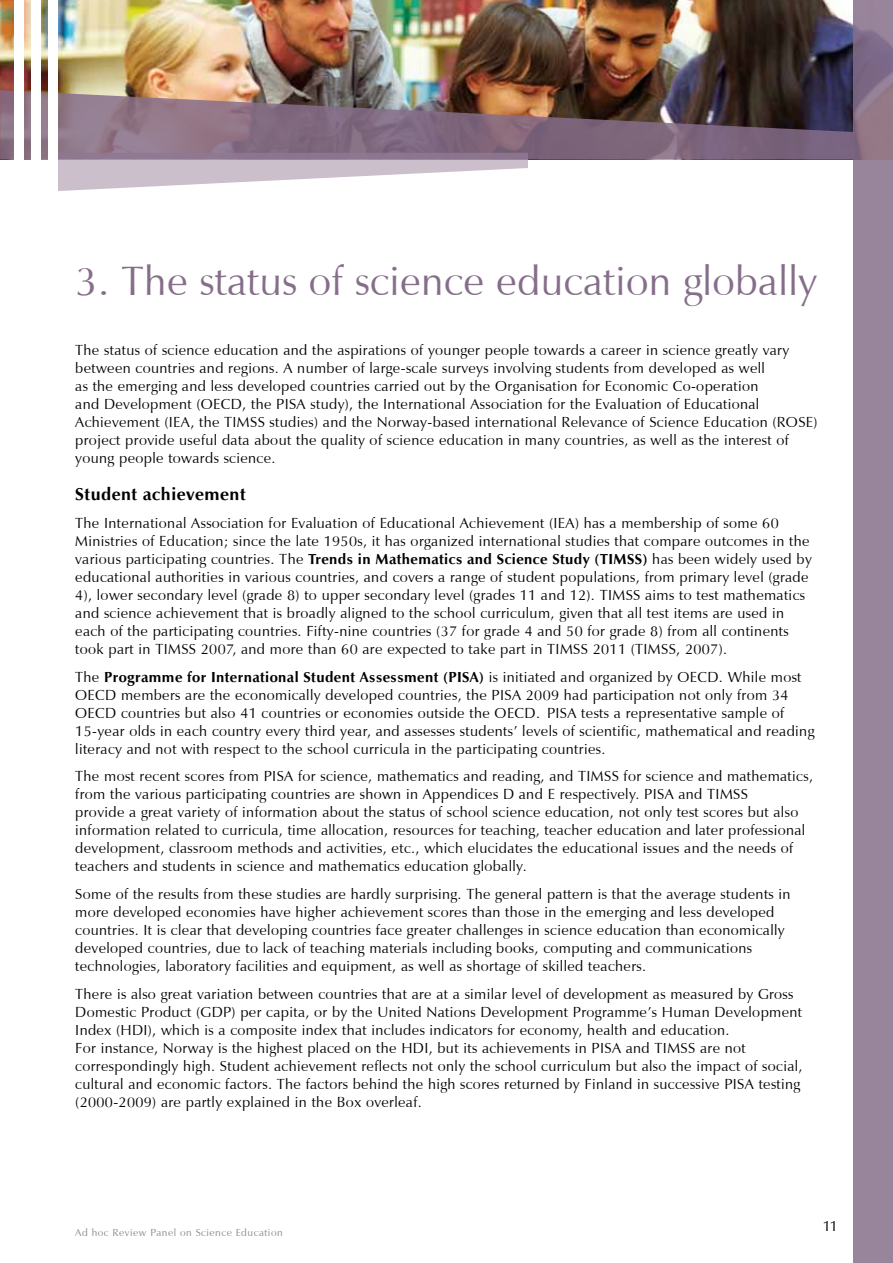
<style>
.page{position:relative;width:893px;height:1263px;background:#fff}
.page>*{position:absolute;margin:0;border:0;box-sizing:border-box;transform-origin:0 0}
.t1{font:42px "Vera Humana 95";letter-spacing:.01em;color:#866e8a}
.t2{font:700 18px "Vera Humana 95";letter-spacing:.025em;color:#000}
.t3{font:15px/18px "Vera Humana 95";letter-spacing:.025em;color:#000}
.t4{font:10.5px "Vera Humana 95";letter-spacing:.05em;color:#87888a}
.s1{font-weight:700}
</style>
<div class="page">
<img style="left:0;top:0;width:853px;height:90px">
<svg style="left:853px;top:0;width:40px;height:1263px;background:#968198"></svg>
<svg style="left:58px;top:160px;width:470px;height:31px"></svg>
<img style="left:1px;top:90px;width:852px;height:70px">
<div style="left:48px;top:0;width:10px;height:191px;background:#fff"></div>
<div style="left:31px;top:0;width:10px;height:191px;background:#fff"></div>
<div style="left:14px;top:0;width:10px;height:191px;background:#fff"></div>
<svg style="left:0;top:90px;width:1px;height:70px"></svg>
<h1 class="t1" style="left:75px;top:255px;width:744px">3. The status of science education globally</h1>
<p class="t3" style="left:75px;top:341px;width:744px">The status of science education and the aspirations of younger people towards a career in science greatly vary between countries and regions. A number of large-scale surveys involving students from developed as well<br>as the emerging and less developed countries carried out by the Organisation for Economic Co-operation<br>and Development (OECD, the PISA study), the International Association for the Evaluation of Educational Achievement (IEA, the TIMSS studies) and the Norway-based international Relevance of Science Education (ROSE) project provide useful data about the quality of science education in many countries, as well as the interest of young people towards science.</p>
<p class="t2" style="left:75px;top:483px;width:172px">Student achievement</p>
<p class="t3" style="left:75px;top:514px;width:738px">The International Association for Evaluation of Educational Achievement (IEA) has a membership of some 60<br>Ministries of Education; since the late 1950s, it has organized international studies that compare outcomes in the various participating countries. The <span class="s1">Trends in Mathematics and Science Study (TIMSS)</span> has been widely used by educational authorities in various countries, and covers a range of student populations, from primary level (grade 4), lower secondary level (grade 8) to upper secondary level (grades 11 and 12). TIMSS aims to test mathematics and science achievement that is broadly aligned to the school curriculum, given that all test items are used in each of the participating countries. Fifty-nine countries (37 for grade 4 and 50 for grade 8) from all continents took part in TIMSS 2007, and more than 60 are expected to take part in TIMSS 2011 (TIMSS, 2007).</p>
<p class="t3" style="left:75px;top:667px;width:741px">The <span class="s1">Programme for International Student Assessment (PISA)</span> is initiated and organized by OECD. While most OECD members are the economically developed countries, the PISA 2009 had participation not only from 34<br>OECD countries but also 41 countries or economies outside the OECD. PISA tests a representative sample of 15-year olds in each country every third year, and assesses students’ levels of scientific, mathematical and reading literacy and not with respect to the school curricula in the participating countries.</p>
<p class="t3" style="left:75px;top:767px;width:739px">The most recent scores from PISA for science, mathematics and reading, and TIMSS for science and mathematics, from the various participating countries are shown in Appendices D and E respectively. PISA and TIMSS<br>provide a great variety of information about the status of school science education, not only test scores but also information related to curricula, time allocation, resources for teaching, teacher education and later professional development, classroom methods and activities, etc., which elucidates the educational issues and the needs of teachers and students in science and mathematics education globally.</p>
<p class="t3" style="left:75px;top:885px;width:717px">Some of the results from these studies are hardly surprising. The general pattern is that the average students in more developed economies have higher achievement scores than those in the emerging and less developed countries. It is clear that developing countries face greater challenges in science education than economically developed countries, due to lack of teaching materials including books, computing and communications technologies, laboratory facilities and equipment, as well as shortage of skilled teachers.</p>
<p class="t3" style="left:75px;top:985px;width:729px">There is also great variation between countries that are at a similar level of development as measured by Gross Domestic Product (GDP) per capita, or by the United Nations Development Programme’s Human Development Index (HDI), which is a composite index that includes indicators for economy, health and education.<br>For instance, Norway is the highest placed on the HDI, but its achievements in PISA and TIMSS are not correspondingly high. Student achievement reflects not only the school curriculum but also the impact of social, cultural and economic factors. The factors behind the high scores returned by Finland in successive PISA testing (2000-2009) are partly explained in the Box overleaf.</p>
<p class="t4" style="left:75px;top:1226px;width:209px">Ad hoc Review Panel on Science Education</p>
<p class="t3" style="left:823px;top:1217px;width:17px">11</p>
</div>
